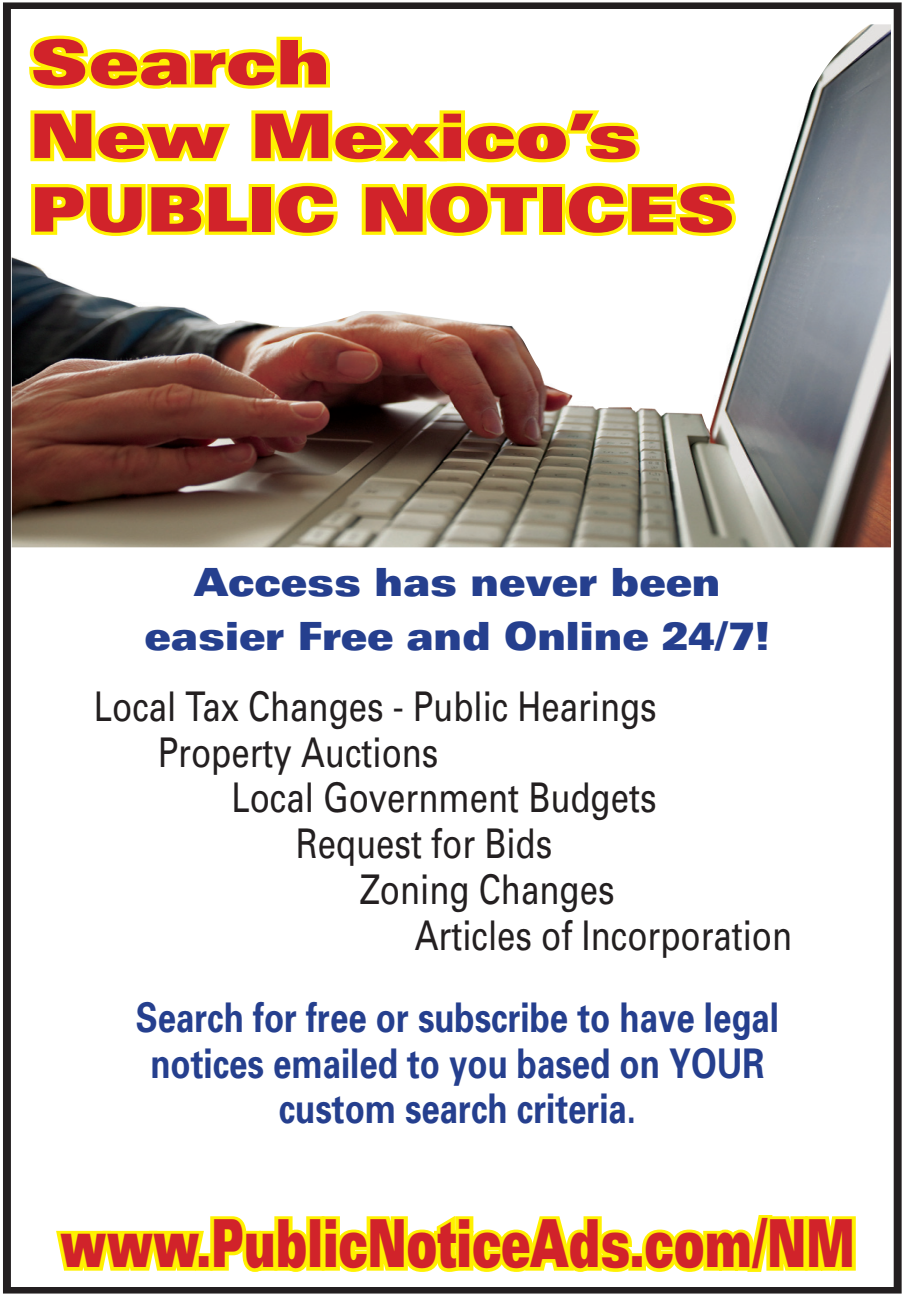
<style>
.page{position:relative;width:903px;height:1296px;background:#fff}
.page>*{position:absolute;margin:0;border:0;box-sizing:border-box;transform-origin:0 0}
.t1{font:900 expanded 66.3px "Univers";color:#d1232a;scale:.53 1}
.t2{font:900 expanded 61.5px/73.5px "Univers";color:#d1232a}
.t3{font:40.8px/45.9px "Univers";color:#231f20;scale:.81 1}
.t4{font:700 40.8px/45.9px "Univers";color:#253f8e;text-align:center;scale:.81 1}
.t5{font:900 expanded 39px/54px "Univers";color:#253f8e;text-align:center;scale:.81 1}
</style>
<div class="page">
<div style="left:3px;top:2px;width:898px;height:1292px;border:7px solid #231f20"></div>
<img style="left:12px;top:24px;width:879px;height:523px">
<svg style="left:25px;top:32px;width:309px;height:62px"></svg>
<svg style="left:26px;top:107px;width:209px;height:59px"></svg>
<svg style="left:247px;top:107px;width:397px;height:60px"></svg>
<svg style="left:27px;top:181px;width:228px;height:59px"></svg>
<div style="left:249px;top:184px;width:25px;height:51px;border:7px solid #fff101"></div>
<svg style="left:271px;top:179px;width:73px;height:60px"></svg>
<svg style="left:358px;top:180px;width:187px;height:59px"></svg>
<div style="left:539px;top:184px;width:26px;height:51px;border:7px solid #fff101"></div>
<svg style="left:561px;top:179px;width:179px;height:60px"></svg>
<svg style="left:51px;top:1215px;width:809px;height:79px"></svg>
<h2 class="t2" style="left:30px;top:26px;width:707px">Search<br>New Mexico’s<br>PUBLIC NOTICES</h2>
<p class="t5" style="left:145px;top:556px;width:774px">Access has never been easier Free and Online 24/7!</p>
<p class="t3" style="left:158px;top:683px;width:617px;text-indent:-64px">Local Tax Changes - Public Hearings<br>Property Auctions</p>
<p class="t3" style="left:296px;top:774px;width:447px;text-indent:-64px">Local Government Budgets<br>Request for Bids</p>
<p class="t3" style="left:415px;top:866px;width:467px;text-indent:-55px">Zoning Changes<br>Articles of Incorporation</p>
<p class="t4" style="left:136px;top:993px;width:796px">Search for free or subscribe to have legal notices emailed to you based on YOUR custom search criteria.</p>
<h1 class="t1" style="left:60px;top:1204px;width:1500px">www.PublicNoticeAds.com/NM</h1>
</div>
